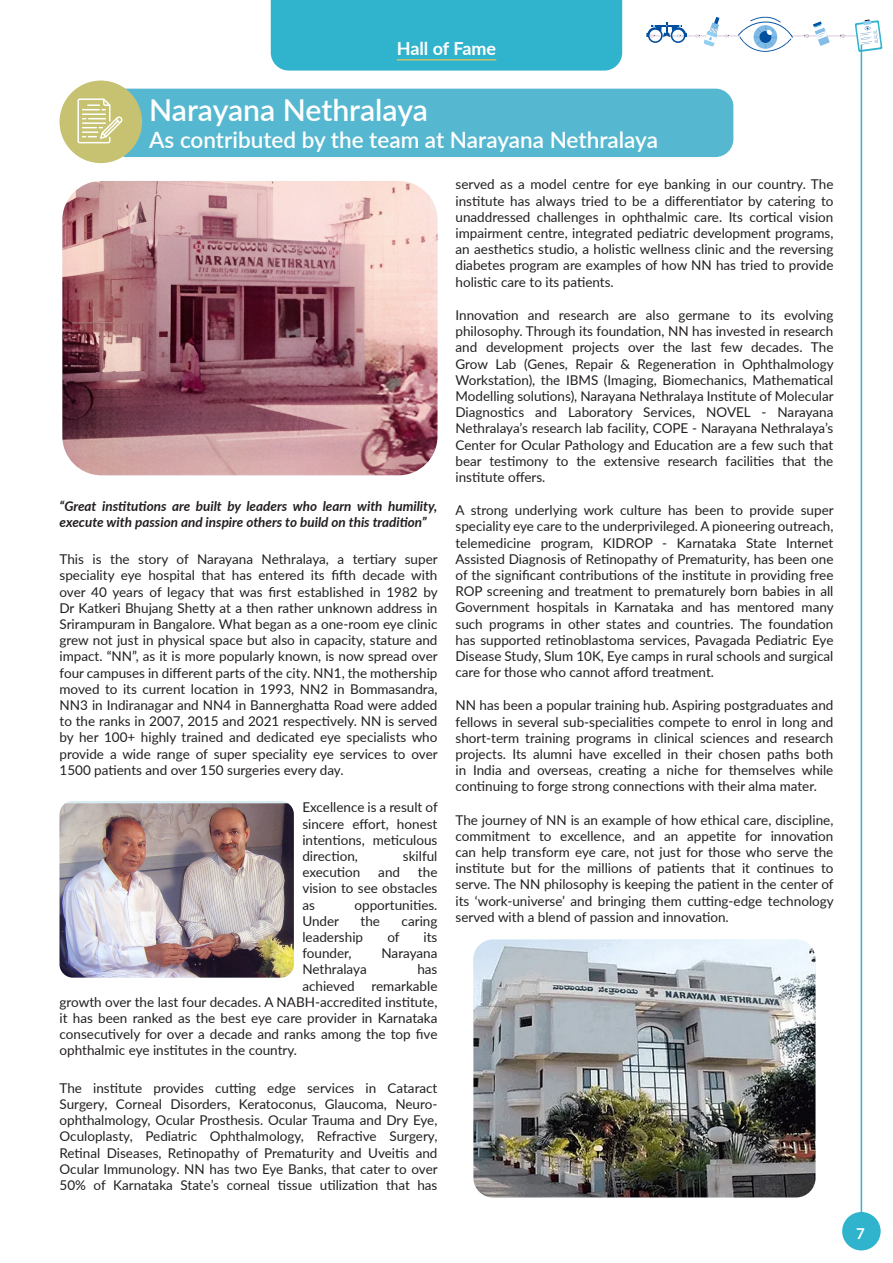
<style>
.page{position:relative;width:893px;height:1263px;background:#fff}
.page>*{position:absolute;margin:0;border:0;box-sizing:border-box;transform-origin:0 0}
.header_with_shading{font:600 30.15px "Lato";letter-spacing:-.005em;color:#fff}
.header_with_shading-2{font:600 22.5px "Lato";color:#fff}
.SUB_HEAD{font:700 18px "Lato";color:#fff}
.t1{font:700 15px "Lato";color:#fff}
.t2{font:13.5px/16.2px "Lato";color:#231f20;text-align:justify}
.t3{font:italic 700 13.5px/16.2px "Lato";color:#231f20}
</style>
<div class="page">
<div style="left:842px;top:1212px;width:39px;height:38px;background:#30b3cd;border-radius:50%"></div>
<svg style="left:646px;top:16px;width:236px;height:48px"></svg>
<hr style="left:861px;top:45px;width:1px;height:1171px;background:#30b3cd">
<div style="left:60px;top:81px;width:82px;height:82px;background:#c6c271;border-radius:50%"></div>
<svg style="left:77px;top:89px;width:656px;height:68px;background:#60b9c9"></svg>
<img style="left:62px;top:181px;width:375px;height:294px">
<img style="left:473px;top:939px;width:342px;height:258px">
<img style="left:60px;top:803px;width:234px;height:174px">
<div style="left:271px;top:0;width:351px;height:71px;background:#30b3cd"></div>
<hr style="left:397px;top:59px;width:99px;height:2px;background:#c6c271">
<p class="SUB_HEAD" style="left:397px;top:35px;width:101px">Hall of Fame</p>
<p class="header_with_shading" style="left:149px;top:89px;width:280px">Narayana Nethralaya</p>
<p class="header_with_shading-2" style="left:149px;top:124px;width:510px">As contributed by the team at Narayana Nethralaya</p>
<p class="t3" style="left:60px;top:497px;width:379px">“Great institutions are built by leaders who learn with humility, execute with passion and inspire others to build on this tradition”</p>
<p class="t2" style="left:60px;top:551px;width:380px">This is the story of Narayana Nethralaya, a tertiary super speciality eye hospital that has entered its fifth decade with over 40 years of legacy that was first established in 1982 by Dr Katkeri Bhujang Shetty at a then rather unknown address in Srirampuram in Bangalore. What began as a one-room eye clinic grew not just in physical space but also in capacity, stature and impact. “NN”, as it is more popularly known, is now spread over four campuses in different parts of the city. NN1, the mothership moved to its current location in 1993, NN2 in Bommasandra, NN3 in Indiranagar and NN4 in Bannerghatta Road were added to the ranks in 2007, 2015 and 2021 respectively. NN is served by her 100+ highly trained and dedicated eye specialists who provide a wide range of super speciality eye services to over 1500 patients and over 150 surgeries every day.</p>
<p class="t2" style="left:302px;top:799px;width:137px">Excellence is a result of sincere effort, honest intentions, meticulous direction,</p>
<p class="t2" style="left:403px;top:847px;width:36px">skilful</p>
<p class="t2" style="left:302px;top:863px;width:137px;text-indent:116px">the vision to see obstacles as</p>
<p class="t2" style="left:302px;top:863px;width:60px">execution</p>
<p class="t2" style="left:378px;top:863px;width:23px">and</p>
<p class="t2" style="left:354px;top:896px;width:84px">opportunities.</p>
<p class="t2" style="left:302px;top:912px;width:38px">Under</p>
<p class="t2" style="left:361px;top:912px;width:21px">the</p>
<p class="t2" style="left:402px;top:912px;width:37px">caring</p>
<p class="t2" style="left:302px;top:928px;width:62px">leadership</p>
<p class="t2" style="left:387px;top:928px;width:14px">of</p>
<p class="t2" style="left:424px;top:928px;width:15px">its</p>
<p class="t2" style="left:302px;top:944px;width:51px">founder,</p>
<p class="t2" style="left:382px;top:944px;width:57px">Narayana</p>
<p class="t2" style="left:302px;top:961px;width:66px">Nethralaya</p>
<p class="t2" style="left:417px;top:961px;width:22px">has</p>
<p class="t2" style="left:302px;top:977px;width:137px">achieved remarkable</p>
<p class="t2" style="left:60px;top:993px;width:379px">growth over the last four decades. A NABH-accredited institute,</p>
<p class="t2" style="left:60px;top:1009px;width:379px">it has been ranked as the best eye care provider in Karnataka</p>
<p class="t2" style="left:60px;top:1025px;width:379px">consecutively for over a decade and ranks among the top five</p>
<p class="t2" style="left:60px;top:1042px;width:239px">ophthalmic eye institutes in the country.</p>
<p class="t2" style="left:60px;top:1079px;width:380px">The institute provides cutting edge services in Cataract Surgery, Corneal Disorders, Keratoconus, Glaucoma, Neuro&shy;ophthalmology, Ocular Prosthesis. Ocular Trauma and Dry Eye, Oculoplasty, Pediatric Ophthalmology, Refractive Surgery, Retinal Diseases, Retinopathy of Prematurity and Uveitis and Ocular Immunology. NN has two Eye Banks, that cater to over 50% of Karnataka State’s corneal tissue utilization that has</p>
<p class="t2" style="left:455px;top:176px;width:379px">served as a model centre for eye banking in our country. The institute has always tried to be a differentiator by catering to unaddressed challenges in ophthalmic care. Its cortical vision impairment centre, integrated pediatric development programs, an aesthetics studio, a holistic wellness clinic and the reversing diabetes program are examples of how NN has tried to provide holistic care to its patients.</p>
<p class="t2" style="left:455px;top:306px;width:380px">Innovation and research are also germane to its evolving philosophy. Through its foundation, NN has invested in research and development projects over the last few decades. The Grow Lab (Genes, Repair &amp; Regeneration in Ophthalmology Workstation), the IBMS (Imaging, Biomechanics, Mathematical Modelling solutions), Narayana Nethralaya Institute of Molecular Diagnostics and Laboratory Services, NOVEL - Narayana Nethralaya’s research lab facility, COPE - Narayana Nethralaya’s Center for Ocular Pathology and Education are a few such that bear testimony to the extensive research facilities that the institute offers.</p>
<p class="t2" style="left:455px;top:501px;width:380px">A strong underlying work culture has been to provide super speciality eye care to the underprivileged. A pioneering outreach, telemedicine program, KIDROP - Karnataka State Internet Assisted Diagnosis of Retinopathy of Prematurity, has been one of the significant contributions of the institute in providing free ROP screening and treatment to prematurely born babies in all Government hospitals in Karnataka and has mentored many such programs in other states and countries. The foundation has supported retinoblastoma services, Pavagada Pediatric Eye Disease Study, Slum 10K, Eye camps in rural schools and surgical care for those who cannot afford treatment.</p>
<p class="t2" style="left:455px;top:697px;width:379px">NN has been a popular training hub. Aspiring postgraduates and fellows in several sub-specialities compete to enrol in long and short-term training programs in clinical sciences and research projects. Its alumni have excelled in their chosen paths both in India and overseas, creating a niche for themselves while continuing to forge strong connections with their alma mater.</p>
<p class="t2" style="left:455px;top:811px;width:380px">The journey of NN is an example of how ethical care, discipline, commitment to excellence, and an appetite for innovation can help transform eye care, not just for those who serve the institute but for the millions of patients that it continues to serve. The NN philosophy is keeping the patient in the center of its ‘work-universe’ and bringing them cutting-edge technology served with a blend of passion and innovation.</p>
<p class="t1" style="left:856px;top:1222px;width:10px">7</p>
</div>
